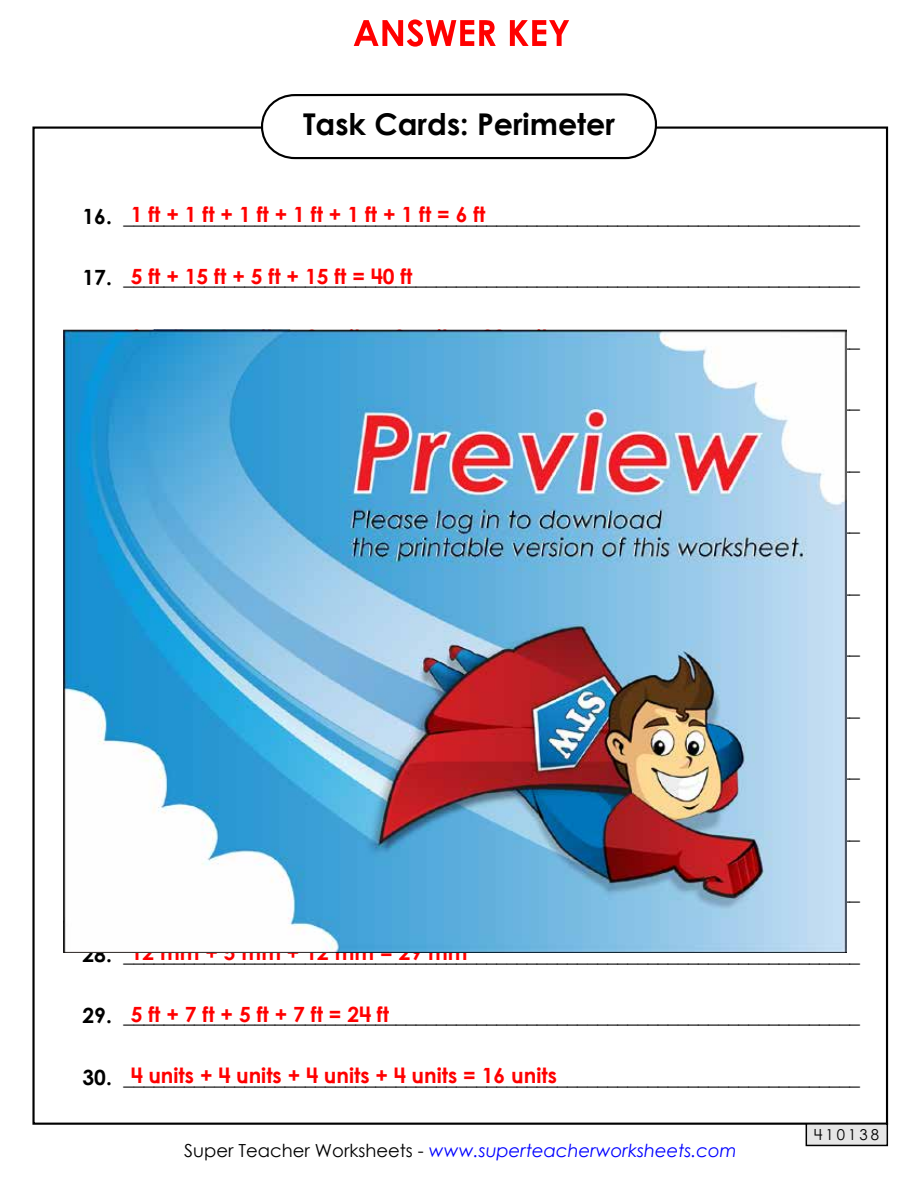
<style>
.page{position:relative;width:918px;height:1188px;background:#fff}
.page>*{position:absolute;margin:0;border:0;box-sizing:border-box;transform-origin:0 0}
.t1{font:700 30px "Century Gothic 2";color:#000}
.t2{font:21px "Century STW3";color:#000}
.t3{font:700 21px "Century STW4";color:#f00}
.t4{font:italic 18px "Century Gothic 2";color:#00f}
.t5{font:15px "Century STW4";letter-spacing:.2em;color:#000}
.s1{font-family:"Century Gothic 2";font-weight:700}
.s2{font-style:normal;color:#000}
</style>
<div class="page">
<div style="left:806px;top:1123px;width:82px;height:23px;background:#e6e6e6;border:2px solid #000"></div>
<svg style="left:260px;top:93px;width:398px;height:67px"></svg>
<svg style="left:354px;top:19px;width:142px;height:28px"></svg>
<svg style="left:510px;top:20px;width:59px;height:26px"></svg>
<img style="left:63px;top:329px;width:783px;height:624px">
<h1 class="t1" style="left:303px;top:101px;width:314px">Task Cards: Perimeter</h1>
<p class="t3" style="left:131px;top:199px;width:356px">1 ft + 1 ft + 1 ft + 1 ft + 1 ft + 1 ft = 6 ft</p>
<p class="t2" style="left:83px;top:202px;width:779px"><span class="s1">16.</span> _________________________________________________________________________</p>
<p class="t3" style="left:131px;top:260px;width:283px">5 ft + 15 ft + 5 ft + 15 ft = 40 ft</p>
<p class="t2" style="left:83px;top:263px;width:779px"><span class="s1">17.</span> _________________________________________________________________________</p>
<p class="t3" style="left:131px;top:937px;width:338px">12 mm + 5 mm + 12 mm = 29 mm</p>
<p class="t2" style="left:83px;top:940px;width:779px"><span class="s1">28.</span> _________________________________________________________________________</p>
<p class="t3" style="left:131px;top:998px;width:260px">5 ft + 7 ft + 5 ft + 7 ft = 24 ft</p>
<p class="t2" style="left:83px;top:1001px;width:779px"><span class="s1">29.</span> _________________________________________________________________________</p>
<p class="t3" style="left:131px;top:1060px;width:428px">4 units + 4 units + 4 units + 4 units = 16 units</p>
<p class="t2" style="left:83px;top:1063px;width:779px"><span class="s1">30.</span> _________________________________________________________________________</p>
<p class="t4" style="left:184px;top:1138px;width:554px"><span class="s2">Super Teacher Worksheets -</span> www.superteacherworksheets.com</p>
<p class="t5" style="left:814px;top:1125px;width:66px">410138</p>
</div>
